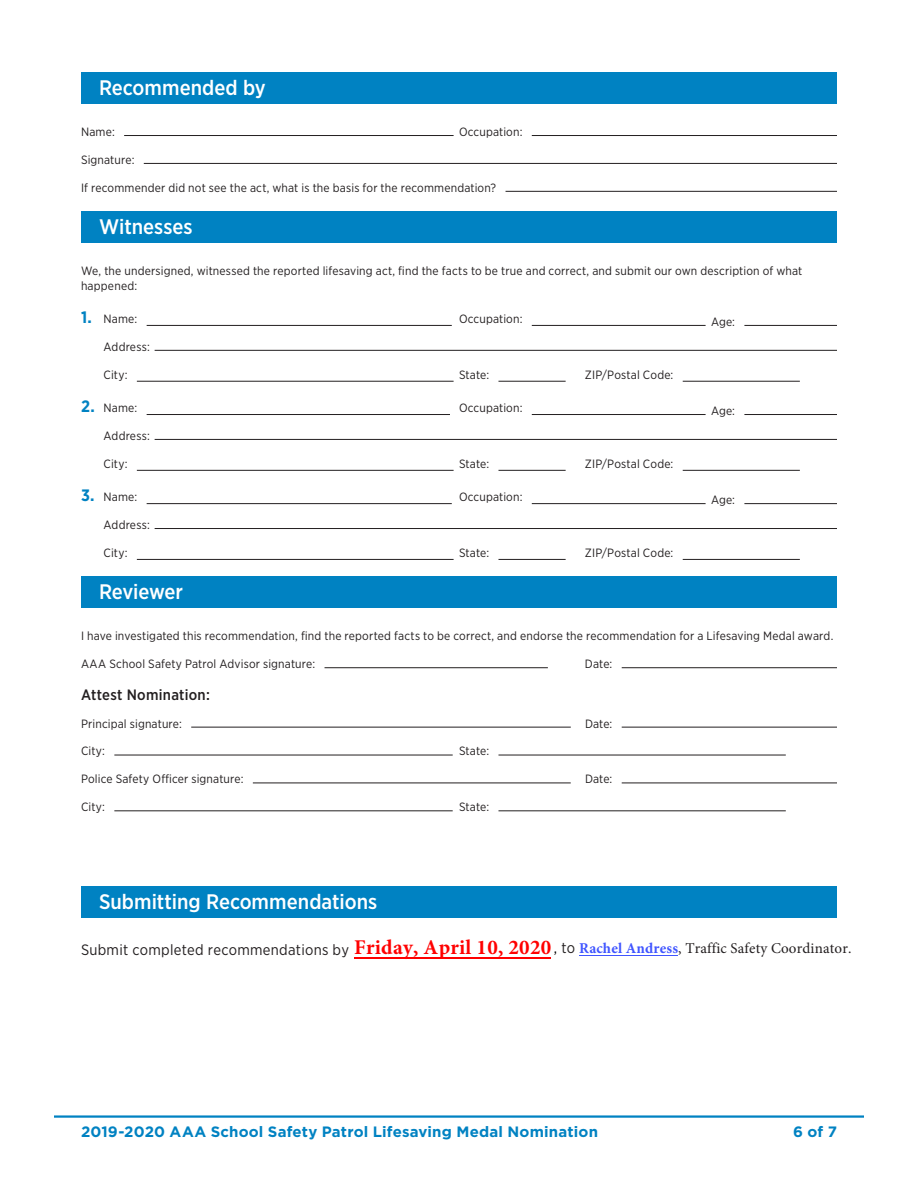
<style>
.page{position:relative;width:918px;height:1188px;background:#fff}
.page>*{position:absolute;margin:0;border:0;box-sizing:border-box;transform-origin:0 0}
.t1{font:500 21px "Gotham Narrow";color:#fff}
.t2{font:15px "Gotham Narrow";letter-spacing:.02em;color:#231f20}
.t3{font:700 15px "Gotham";letter-spacing:.01em;color:#0082c2}
.t4{font:500 15px "Gotham Narrow";letter-spacing:.02em;color:#231f20}
.t5{font:12px/14.4px "Gotham Narrow";letter-spacing:.015em;color:#231f20}
.s1{font-weight:700;font-size:16.5px;color:#0082c2}
.s2{font-family:"Minion Pro";font-weight:700;font-size:21px;color:#f00}
.s3{color:#000101}
.s4{font-family:"Minion Pro";font-weight:700;color:#4055ff}
.s5{font-family:"Minion Pro"}
</style>
<div class="page">
<hr style="left:54px;top:1115px;width:810px;height:3px;background:#0082c2">
<div style="left:81px;top:72px;width:756px;height:32px;background:#0082c2"></div>
<hr style="left:124px;top:135px;width:330px;height:1px;background:#231f20">
<hr style="left:532px;top:135px;width:305px;height:1px;background:#231f20">
<hr style="left:144px;top:163px;width:693px;height:1px;background:#231f20">
<hr style="left:506px;top:191px;width:331px;height:1px;background:#231f20">
<div style="left:81px;top:211px;width:756px;height:32px;background:#0082c2"></div>
<hr style="left:147px;top:325px;width:305px;height:1px;background:#231f20">
<hr style="left:532px;top:325px;width:174px;height:1px;background:#231f20">
<hr style="left:744px;top:325px;width:93px;height:1px;background:#231f20">
<hr style="left:155px;top:350px;width:682px;height:1px;background:#231f20">
<hr style="left:137px;top:381px;width:317px;height:1px;background:#231f20">
<hr style="left:498px;top:381px;width:68px;height:1px;background:#231f20">
<hr style="left:683px;top:381px;width:117px;height:1px;background:#231f20">
<hr style="left:147px;top:414px;width:303px;height:1px;background:#231f20">
<hr style="left:532px;top:414px;width:174px;height:1px;background:#231f20">
<hr style="left:744px;top:414px;width:93px;height:1px;background:#231f20">
<hr style="left:155px;top:439px;width:682px;height:1px;background:#231f20">
<hr style="left:137px;top:470px;width:317px;height:1px;background:#231f20">
<hr style="left:498px;top:470px;width:68px;height:1px;background:#231f20">
<hr style="left:683px;top:470px;width:117px;height:1px;background:#231f20">
<hr style="left:147px;top:503px;width:305px;height:1px;background:#231f20">
<hr style="left:532px;top:503px;width:174px;height:1px;background:#231f20">
<hr style="left:744px;top:503px;width:93px;height:1px;background:#231f20">
<hr style="left:155px;top:528px;width:682px;height:1px;background:#231f20">
<hr style="left:137px;top:559px;width:317px;height:1px;background:#231f20">
<hr style="left:498px;top:559px;width:68px;height:1px;background:#231f20">
<hr style="left:683px;top:559px;width:117px;height:1px;background:#231f20">
<div style="left:81px;top:576px;width:756px;height:32px;background:#0082c2"></div>
<hr style="left:325px;top:667px;width:223px;height:1px;background:#231f20">
<hr style="left:622px;top:667px;width:215px;height:1px;background:#231f20">
<hr style="left:191px;top:727px;width:380px;height:1px;background:#231f20">
<hr style="left:622px;top:727px;width:215px;height:1px;background:#231f20">
<hr style="left:114px;top:755px;width:339px;height:1px;background:#231f20">
<hr style="left:498px;top:755px;width:288px;height:1px;background:#231f20">
<hr style="left:253px;top:783px;width:318px;height:1px;background:#231f20">
<hr style="left:622px;top:783px;width:215px;height:1px;background:#231f20">
<hr style="left:114px;top:810px;width:339px;height:1px;background:#231f20">
<hr style="left:498px;top:810px;width:288px;height:1px;background:#231f20">
<div style="left:81px;top:886px;width:756px;height:32px;background:#0082c2"></div>
<hr style="left:580px;top:955px;width:98px;height:1px;background:#4055ff">
<hr style="left:355px;top:958px;width:196px;height:1px;background:#f00">
<h1 class="t1" style="left:99px;top:74px;width:168px">Recommended by</h1>
<p class="t5" style="left:81px;top:124px;width:35px">Name:</p>
<p class="t5" style="left:459px;top:124px;width:65px">Occupation:</p>
<p class="t5" style="left:81px;top:152px;width:55px">Signature:</p>
<p class="t5" style="left:81px;top:180px;width:417px">If recommender did not see the act, what is the basis for the recommendation?</p>
<h1 class="t1" style="left:99px;top:213px;width:95px">Witnesses</h1>
<p class="t5" style="left:81px;top:263px;width:723px">We, the undersigned, witnessed the reported lifesaving act, find the facts to be true and correct, and submit our own description of what happened:</p>
<p class="t5" style="left:81px;top:311px;width:58px"><span class="s1">1.</span> Name:</p>
<p class="t5" style="left:459px;top:311px;width:65px">Occupation:</p>
<p class="t5" style="left:711px;top:314px;width:26px">Age:</p>
<p class="t5" style="left:104px;top:339px;width:48px">Address:</p>
<p class="t5" style="left:104px;top:367px;width:26px">City:</p>
<p class="t5" style="left:459px;top:367px;width:32px">State:</p>
<p class="t5" style="left:585px;top:367px;width:90px">ZIP/Postal Code:</p>
<p class="t5" style="left:81px;top:400px;width:58px"><span class="s1">2.</span> Name:</p>
<p class="t5" style="left:459px;top:400px;width:65px">Occupation:</p>
<p class="t5" style="left:711px;top:403px;width:26px">Age:</p>
<p class="t5" style="left:104px;top:428px;width:48px">Address:</p>
<p class="t5" style="left:104px;top:456px;width:26px">City:</p>
<p class="t5" style="left:459px;top:456px;width:32px">State:</p>
<p class="t5" style="left:585px;top:456px;width:90px">ZIP/Postal Code:</p>
<p class="t5" style="left:81px;top:489px;width:58px"><span class="s1">3.</span> Name:</p>
<p class="t5" style="left:459px;top:489px;width:65px">Occupation:</p>
<p class="t5" style="left:711px;top:492px;width:26px">Age:</p>
<p class="t5" style="left:104px;top:517px;width:48px">Address:</p>
<p class="t5" style="left:104px;top:545px;width:26px">City:</p>
<p class="t5" style="left:459px;top:545px;width:32px">State:</p>
<p class="t5" style="left:585px;top:545px;width:90px">ZIP/Postal Code:</p>
<h1 class="t1" style="left:99px;top:578px;width:86px">Reviewer</h1>
<p class="t5" style="left:81px;top:629px;width:754px">I have investigated this recommendation, find the reported facts to be correct, and endorse the recommendation for a Lifesaving Medal award.</p>
<p class="t5" style="left:81px;top:656px;width:236px">AAA School Safety Patrol Advisor signature:</p>
<p class="t5" style="left:585px;top:656px;width:29px">Date:</p>
<p class="t4" style="left:81px;top:685px;width:130px">Attest Nomination:</p>
<p class="t5" style="left:81px;top:716px;width:102px">Principal signature:</p>
<p class="t5" style="left:585px;top:716px;width:29px">Date:</p>
<p class="t5" style="left:81px;top:744px;width:26px">City:</p>
<p class="t5" style="left:459px;top:744px;width:32px">State:</p>
<p class="t5" style="left:81px;top:772px;width:164px">Police Safety Officer signature:</p>
<p class="t5" style="left:585px;top:772px;width:29px">Date:</p>
<p class="t5" style="left:81px;top:800px;width:26px">City:</p>
<p class="t5" style="left:459px;top:800px;width:32px">State:</p>
<h1 class="t1" style="left:99px;top:889px;width:280px">Submitting Recommendations</h1>
<p class="t2" style="left:81px;top:940px;width:772px">Submit completed recommendations by <span class="s2">Friday, April 10, 2020</span> <span class="s3">,</span> to <span class="s4">Rachel Andress</span><span class="s5">, Traffic Safety Coordinator.</span></p>
<p class="t3" style="left:81px;top:1123px;width:519px">2019-2020 AAA School Safety Patrol Lifesaving Medal Nomination</p>
<p class="t3" style="left:793px;top:1123px;width:45px">6 of 7</p>
</div>
